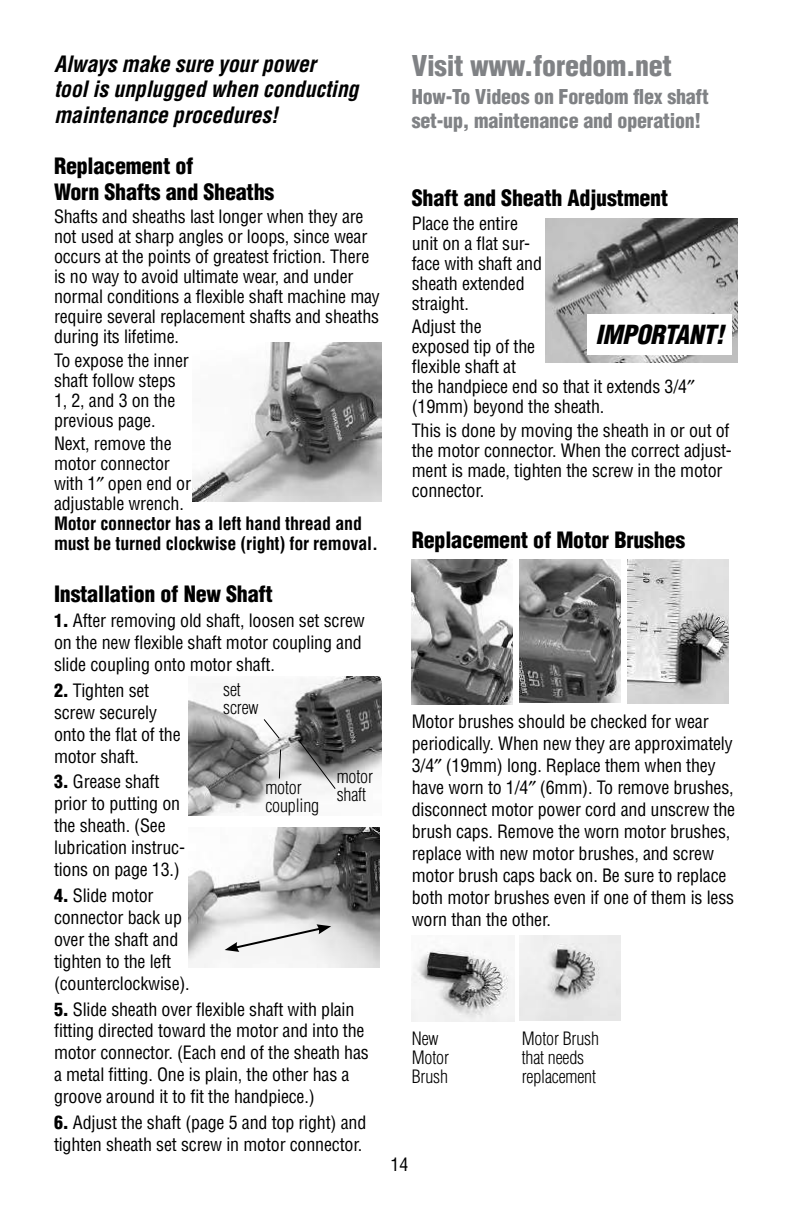
<style>
.page{position:relative;width:792px;height:1224px;background:#fff}
.page>*{position:absolute;margin:0;border:0;box-sizing:border-box;transform-origin:0 0}
.t1{font:900 condensed 28px "Helvetica";letter-spacing:-.01em;color:#808285}
.t2{font:italic 900 condensed 25.6px "Helvetica";letter-spacing:-.01em;color:#000}
.t3{font:900 condensed 22px/25.6px "Helvetica";letter-spacing:-.01em;color:#000}
.t4{font:italic 700 condensed 22px/25.6px "Helvetica";letter-spacing:-.01em;color:#000}
.t5{font:900 condensed 20px/24px "Helvetica";letter-spacing:-.01em;color:#808285}
.t6{font:condensed 18px/22px "Helvetica";letter-spacing:-.01em;color:#000}
.t7{font:700 condensed 18px/20px "Helvetica";letter-spacing:-.01em;color:#000}
.t8{font:300 condensed 18px/18px "Helvetica";letter-spacing:-.01em;color:#000}
.s1{font-weight:900}
</style>
<div class="page">
<img style="left:193px;top:343px;width:189px;height:158px">
<img style="left:189px;top:676px;width:193px;height:140px">
<img style="left:189px;top:828px;width:190px;height:139px">
<img style="left:545px;top:218px;width:193px;height:144px">
<img style="left:520px;top:935px;width:101px;height:85px">
<img style="left:412px;top:949px;width:102px;height:73px">
<img style="left:412px;top:559px;width:101px;height:145px">
<img style="left:519px;top:559px;width:101px;height:144px">
<img style="left:627px;top:559px;width:101px;height:144px">
<svg style="left:225px;top:924px;width:106px;height:28px"></svg>
<svg style="left:263px;top:718px;width:17px;height:22px"></svg>
<svg style="left:297px;top:738px;width:40px;height:52px"></svg>
<svg style="left:278px;top:748px;width:4px;height:32px"></svg>
<div style="left:588px;top:315px;width:144px;height:40px;background:#fff"></div>
<p class="t4" style="left:54px;top:51px;width:306px">Always make sure your power<br>tool is unplugged when conducting maintenance procedures!</p>
<p class="t3" style="left:54px;top:153px;width:222px">Replacement of<br>Worn Shafts and Sheaths</p>
<p class="t6" style="left:54px;top:207px;width:327px;line-height:20px">Shafts and sheaths last longer when they are not used at sharp angles or loops, since wear occurs at the points of greatest friction. There is no way to avoid ultimate wear, and under normal conditions a flexible shaft machine may require several replacement shafts and sheaths during its lifetime.</p>
<p class="t6" style="left:54px;top:350px;width:136px;line-height:20px">To expose the inner shaft follow steps<br>1, 2, and 3 on the previous page.</p>
<p class="t6" style="left:54px;top:434px;width:139px;line-height:20px">Next, remove the motor connector with 1 open end or adjustable wrench.</p>
<p class="t7" style="left:54px;top:514px;width:326px">Motor connector has a left hand thread and must be turned clockwise (right) for removal.</p>
<p class="t3" style="left:54px;top:581px;width:220px">Installation of New Shaft</p>
<p class="t6" style="left:54px;top:610px;width:312px"><span class="s1">1.</span> After removing old shaft, loosen set screw on the new flexible shaft motor coupling and slide coupling onto motor shaft.</p>
<p class="t6" style="left:54px;top:679px;width:128px"><span class="s1">2.</span> Tighten set screw securely onto the flat of the motor shaft.</p>
<p class="t6" style="left:54px;top:771px;width:133px"><span class="s1">3.</span> Grease shaft prior to putting on the sheath. (See lubrication instruc&shy;tions on page 13.)</p>
<p class="t6" style="left:54px;top:884px;width:137px"><span class="s1">4.</span> Slide motor connector back up over the shaft and tighten to the left (counterclockwise).</p>
<p class="t6" style="left:54px;top:998px;width:316px"><span class="s1">5.</span> Slide sheath over flexible shaft with plain fitting directed toward the motor and into the motor connector. (Each end of the sheath has a metal fitting. One is plain, the other has a groove around it to fit the handpiece.)</p>
<p class="t6" style="left:54px;top:1111px;width:314px"><span class="s1">6.</span> Adjust the shaft (page 5 and top right) and tighten sheath set screw in motor connector.</p>
<p class="t8" style="left:223px;top:681px;width:37px">set screw</p>
<p class="t8" style="left:266px;top:779px;width:55px">motor coupling</p>
<p class="t8" style="left:337px;top:767px;width:38px">motor shaft</p>
<h1 class="t1" style="left:412px;top:48px;width:262px">Visit www.foredom.net</h1>
<p class="t5" style="left:412px;top:84px;width:298px">How-To Videos on Foredom flex shaft set-up, maintenance and operation!</p>
<p class="t3" style="left:412px;top:185px;width:258px">Shaft and Sheath Adjustment</p>
<p class="t6" style="left:412px;top:213px;width:132px;line-height:20px">Place the entire unit on a flat sur&shy;face with shaft and sheath extended straight.</p>
<p class="t6" style="left:412px;top:317px;width:277px;line-height:20px">Adjust the<br>exposed tip of the<br>flexible shaft at<br>the handpiece end so that it extends 3/4 (19mm) beyond the sheath.</p>
<p class="t6" style="left:412px;top:420px;width:322px;line-height:20px">This is done by moving the sheath in or out of the motor connector. When the correct adjust&shy;ment is made, tighten the screw in the motor connector.</p>
<p class="t3" style="left:412px;top:527px;width:275px">Replacement of Motor Brushes</p>
<h2 class="t2" style="left:595px;top:318px;width:130px">IMPORTANT!</h2>
<p class="t6" style="left:412px;top:710px;width:325px">Motor brushes should be checked for wear periodically. When new they are approximately 3/4 (19mm) long. Replace them when they have worn to 1/4 (6mm). To remove brushes, disconnect motor power cord and unscrew the brush caps. Remove the worn motor brushes, replace with new motor brushes, and screw motor brush caps back on. Be sure to replace both motor brushes even if one of them is less worn than the other.</p>
<p class="t8" style="left:412px;top:1030px;width:28px">New</p>
<p class="t8" style="left:522px;top:1030px;width:79px">Motor Brush</p>
<p class="t8" style="left:412px;top:1049px;width:39px">Motor</p>
<p class="t8" style="left:522px;top:1049px;width:64px">that needs</p>
<p class="t8" style="left:412px;top:1068px;width:38px">Brush</p>
<p class="t8" style="left:522px;top:1068px;width:76px">replacement</p>
<p class="t6" style="left:391px;top:1153px;width:19px">14</p>
</div>
